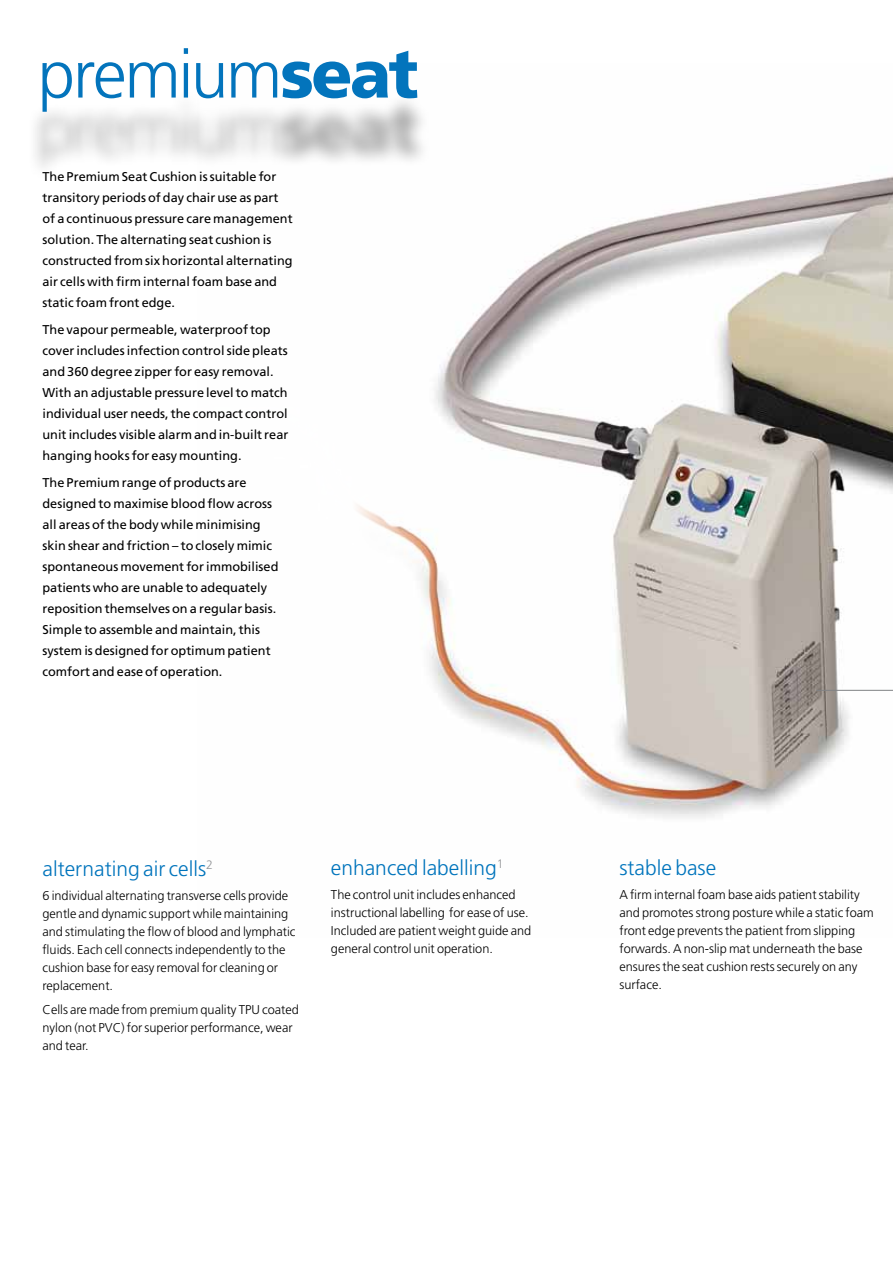
<style>
.page{position:relative;width:893px;height:1263px;background:#fff}
.page>*{position:absolute;margin:0;border:0;box-sizing:border-box;transform-origin:0 0}
.t1{font:300 21px "Frutiger LT Std";color:#0074bc}
.t2{font:12.75px/21px "Frutiger LT Std";color:#000}
.t3{font:300 12.75px/18px "Frutiger LT Std";color:#000}
</style>
<div class="page">
<img style="left:223px;top:64px;width:670px;height:754px">
<div style="left:29px;top:90px;width:402px;height:90px;background:#000;opacity:.35"></div>
<svg style="left:43px;top:62px;width:29px;height:50px"></svg>
<svg style="left:78px;top:62px;width:46px;height:36px"></svg>
<svg style="left:130px;top:62px;width:46px;height:36px"></svg>
<hr style="left:184px;top:63px;width:4px;height:35px;background:#0374bc">
<svg style="left:184px;top:48px;width:4px;height:6px"></svg>
<svg style="left:196px;top:63px;width:27px;height:35px"></svg>
<svg style="left:231px;top:51px;width:186px;height:47px"></svg>
<hr style="left:816px;top:690px;width:77px;height:1px;background:#808285">
<p class="t2" style="left:43px;top:166px;width:252px">The Premium Seat Cushion is suitable for transitory periods of day chair use as part of a continuous pressure care management solution. The alternating seat cushion is constructed from six horizontal alternating air cells with firm internal foam base and static foam front edge.</p>
<p class="t2" style="left:43px;top:319px;width:247px">The vapour permeable, waterproof top cover includes infection control side pleats and 360 degree zipper for easy removal.<br>With an adjustable pressure level to match individual user needs, the compact control unit includes visible alarm and in-built rear hanging hooks for easy mounting.</p>
<p class="t2" style="left:43px;top:472px;width:237px">The Premium range of products are designed to maximise blood flow across all areas of the body while minimising skin shear and friction – to closely mimic spontaneous movement for immobilised patients who are unable to adequately reposition themselves on a regular basis.<br>Simple to assemble and maintain, this system is designed for optimum patient comfort and ease of operation.</p>
<h1 class="t1" style="left:43px;top:857px;width:172px">alternating air cells<sup>2</sup></h1>
<p class="t3" style="left:43px;top:887px;width:254px">6 individual alternating transverse cells provide gentle and dynamic support while maintaining and stimulating the flow of blood and lymphatic fluids. Each cell connects independently to the cushion base for easy removal for cleaning or replacement.</p>
<p class="t3" style="left:43px;top:1001px;width:258px">Cells are made from premium quality TPU coated nylon (not PVC) for superior performance, wear and tear.</p>
<h1 class="t1" style="left:331px;top:856px;width:174px">enhanced labelling<sup>1</sup></h1>
<p class="t3" style="left:331px;top:885px;width:202px">The control unit includes enhanced instructional labelling for ease of use.<br>Included are patient weight guide and general control unit operation.</p>
<h1 class="t1" style="left:619px;top:856px;width:98px">stable base</h1>
<p class="t3" style="left:619px;top:885px;width:256px">A firm internal foam base aids patient stability and promotes strong posture while a static foam front edge prevents the patient from slipping forwards. A non-slip mat underneath the base ensures the seat cushion rests securely on any surface.</p>
</div>
